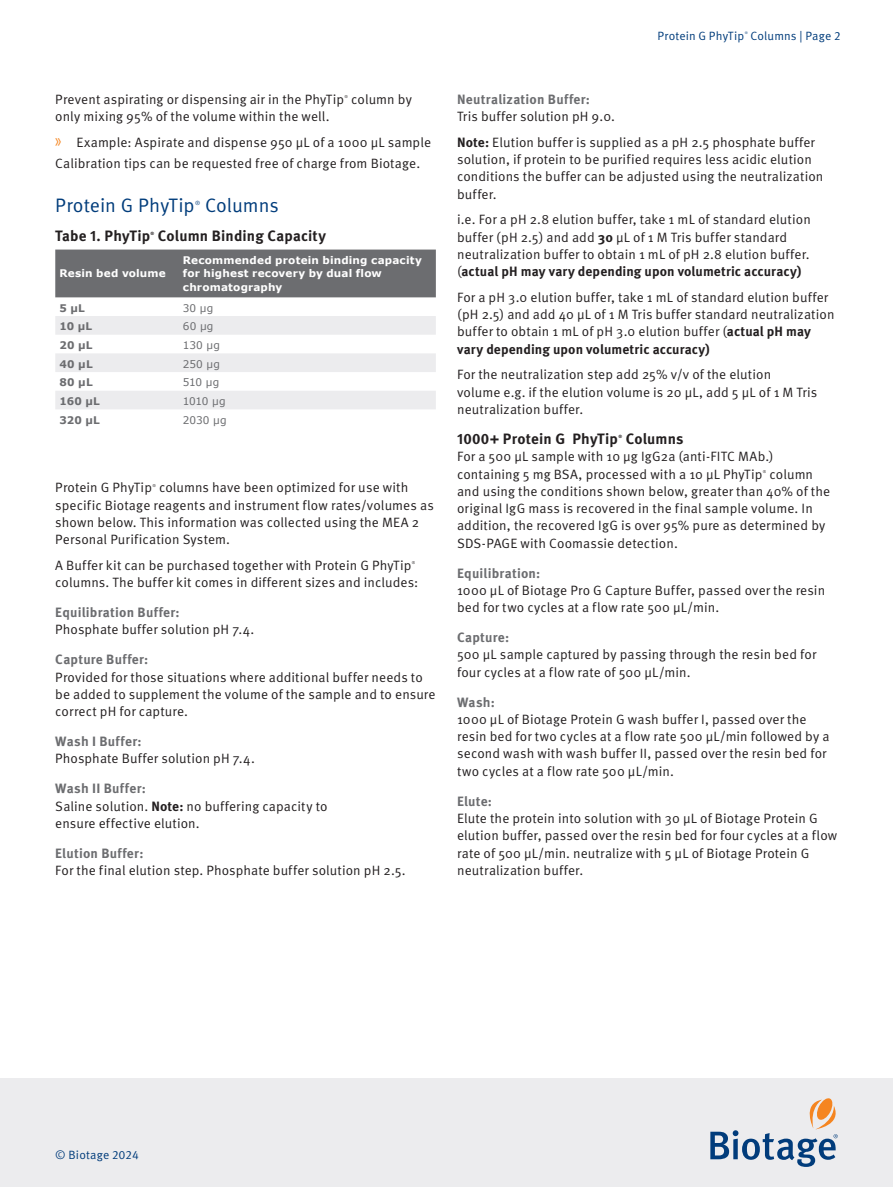
<style>
.page{position:relative;width:893px;height:1187px;background:#fff}
.page>*{position:absolute;margin:0;border:0;box-sizing:border-box;transform-origin:0 0}
.Heading_2{font:19.5px "Meta OT Norm";color:#013c7b}
.Heading_3{font:700 15px "Meta OT";letter-spacing:.01em;color:#231f20}
.Body{font:13.5px/17.2px "Meta OT Norm";letter-spacing:.005em;color:#231f20}
.Heading_4{font:700 13.5px "Meta OT";letter-spacing:.02em;color:#6c6d70}
.t1{font:12px "Meta OT Norm";letter-spacing:.01em;color:#013c7b}
.Column_header__Striped_tables{font:700 10.5px/13.5px "Verdana";letter-spacing:.015em;color:#fff}
.Table_body{font:10.5px "Verdana";letter-spacing:.01em;color:#6c6d70}
.Column_header{font:700 10.5px "Verdana";letter-spacing:.02em;color:#6c6d70}
.Heading_2-2{font:5.85px "Meta OT Norm";color:#013c7b}
.Heading_3-2{font:700 4.5px "Meta OT";color:#231f20}
.Body-2{font:4.05px "Meta OT Norm";color:#231f20}
.t2{font:3.6px "Meta OT Norm";color:#013c7b}
.s1{font-family:"Myriad Pro";font-size:20.25px;color:#f58520}
.s2{font-family:"Meta OT";font-weight:700}
</style>
<div class="page">
<div style="left:0;top:1078px;width:893px;height:108px;background:#ececee"></div>
<svg style="left:710px;top:1098px;width:128px;height:68px"></svg>
<div style="left:55px;top:249px;width:381px;height:48px;background:#6c6d70"></div>
<svg style="left:55px;top:316px;width:381px;height:93px"></svg>
<p class="Body" style="left:55px;top:91px;width:290px">Prevent aspirating or dispensing air in the PhyTip</p>
<p class="Body-2" style="left:345px;top:94px;width:5px">®</p>
<p class="Body" style="left:351px;top:91px;width:62px">column by</p>
<p class="Body" style="left:55px;top:108px;width:276px">only mixing 95% of the volume within the well.</p>
<p class="Body" style="left:55px;top:134px;width:377px"><span class="s1">»</span> Example: Aspirate and dispense 950 µL of a 1000 µL sample</p>
<p class="Body" style="left:55px;top:155px;width:366px">Calibration tips can be requested free of charge from Biotage.</p>
<p class="Heading_2" style="left:55px;top:194px;width:141px">Protein G PhyTip</p>
<p class="Heading_2-2" style="left:195px;top:200px;width:7px">®</p>
<p class="Heading_2" style="left:205px;top:194px;width:75px">Columns</p>
<p class="Heading_3" style="left:55px;top:227px;width:96px">Tabe 1. PhyTip</p>
<p class="Heading_3-2" style="left:151px;top:231px;width:5px">®</p>
<p class="Heading_3" style="left:158px;top:227px;width:170px">Column Binding Capacity</p>
<p class="Column_header__Striped_tables" style="left:60px;top:267px;width:108px">Resin bed volume</p>
<p class="Column_header__Striped_tables" style="left:183px;top:253px;width:240px">Recommended protein binding capacity for highest recovery by dual flow chromatography</p>
<p class="Column_header" style="left:60px;top:300px;width:27px">5 µL</p>
<p class="Table_body" style="left:183px;top:301px;width:32px">30 µg</p>
<p class="Column_header" style="left:60px;top:319px;width:34px">10 µL</p>
<p class="Table_body" style="left:183px;top:319px;width:32px">60 µg</p>
<p class="Column_header" style="left:60px;top:338px;width:35px">20 µL</p>
<p class="Table_body" style="left:183px;top:338px;width:39px">130 µg</p>
<p class="Column_header" style="left:60px;top:356px;width:35px">40 µL</p>
<p class="Table_body" style="left:183px;top:357px;width:39px">250 µg</p>
<p class="Column_header" style="left:60px;top:375px;width:35px">80 µL</p>
<p class="Table_body" style="left:183px;top:375px;width:38px">510 µg</p>
<p class="Column_header" style="left:60px;top:394px;width:42px">160 µL</p>
<p class="Table_body" style="left:183px;top:394px;width:44px">1010 µg</p>
<p class="Column_header" style="left:60px;top:412px;width:42px">320 µL</p>
<p class="Table_body" style="left:183px;top:413px;width:45px">2030 µg</p>
<p class="Body" style="left:55px;top:479px;width:380px;text-indent:104px">columns have been optimized for use with specific Biotage reagents and instrument flow rates/volumes as shown below. This information was collected using the MEA 2<br>Personal Purification System.</p>
<p class="Body" style="left:55px;top:556px;width:358px">A Buffer kit can be purchased together with Protein G PhyTip</p>
<p class="Body-2" style="left:412px;top:560px;width:5px">®</p>
<p class="Body" style="left:55px;top:574px;width:364px">columns. The buffer kit comes in different sizes and includes:</p>
<p class="Heading_4" style="left:55px;top:604px;width:126px">Equilibration Buffer:</p>
<p class="Body" style="left:55px;top:621px;width:201px">Phosphate buffer solution pH 7.4.</p>
<p class="Heading_4" style="left:55px;top:651px;width:95px">Capture Buffer:</p>
<p class="Body" style="left:55px;top:668px;width:382px">Provided for those situations where additional buffer needs to be added to supplement the volume of the sample and to ensure correct pH for capture.</p>
<p class="Heading_4" style="left:55px;top:733px;width:88px">Wash I Buffer:</p>
<p class="Body" style="left:55px;top:750px;width:201px">Phosphate Buffer solution pH 7.4.</p>
<p class="Heading_4" style="left:55px;top:780px;width:92px">Wash II Buffer:</p>
<p class="Body" style="left:55px;top:797px;width:274px">Saline solution. <span class="s2">Note:</span> no buffering capacity to ensure effective elution.</p>
<p class="Heading_4" style="left:55px;top:845px;width:90px">Elution Buffer:</p>
<p class="Body" style="left:55px;top:862px;width:352px">For the final elution step. Phosphate buffer solution pH 2.5.</p>
<p class="Body" style="left:55px;top:479px;width:98px">Protein G PhyTip</p>
<p class="Body-2" style="left:152px;top:483px;width:5px">®</p>
<p class="t1" style="left:658px;top:29px;width:88px">Protein G PhyTip</p>
<p class="t2" style="left:745px;top:31px;width:5px">®</p>
<p class="t1" style="left:751px;top:29px;width:91px">Columns | Page 2</p>
<p class="Heading_4" style="left:457px;top:91px;width:134px">Neutralization Buffer:</p>
<p class="Body" style="left:457px;top:108px;width:159px">Tris buffer solution pH 9.0.</p>
<p class="Body" style="left:457px;top:134px;width:368px"><span class="s2">Note:</span> Elution buffer is supplied as a pH 2.5 phosphate buffer solution, if protein to be purified requires less acidic elution conditions the buffer can be adjusted using the neutralization buffer.</p>
<p class="Body" style="left:457px;top:211px;width:355px">i.e. For a pH 2.8 elution buffer, take 1 mL of standard elution buffer (pH 2.5) and add <span class="s2">30</span> μL of 1 M Tris buffer standard neutralization buffer to obtain 1 mL of pH 2.8 elution buffer. (<span class="s2">actual pH may vary depending upon volumetric accuracy)</span></p>
<p class="Body" style="left:457px;top:289px;width:379px">For a pH 3.0 elution buffer, take 1 mL of standard elution buffer (pH 2.5) and add 40 μL of 1 M Tris buffer standard neutralization buffer to obtain 1 mL of pH 3.0 elution buffer (<span class="s2">actual pH may vary depending upon volumetric accuracy)</span></p>
<p class="Body" style="left:457px;top:366px;width:362px">For the neutralization step add 25% v/v of the elution volume e.g. if the elution volume is 20 μL, add 5 μL of 1 M Tris neutralization buffer.</p>
<p class="Heading_3" style="left:457px;top:430px;width:162px">1000+ Protein G PhyTip</p>
<p class="Heading_3-2" style="left:618px;top:434px;width:5px">®</p>
<p class="Heading_3" style="left:626px;top:430px;width:59px">Columns</p>
<p class="Body" style="left:457px;top:448px;width:318px">For a 500 μL sample with 10 μg IgG2a (anti-FITC MAb.) containing 5 mg BSA, processed with a 10 µL PhyTip</p>
<p class="Body" style="left:457px;top:465px;width:374px;text-indent:312px">column and using the conditions shown below, greater than 40% of the original IgG mass is recovered in the final sample volume. In addition, the recovered IgG is over 95% pure as determined by SDS-PAGE with Coomassie detection.</p>
<p class="Heading_4" style="left:457px;top:565px;width:85px">Equilibration:</p>
<p class="Body" style="left:457px;top:582px;width:370px">1000 µL of Biotage Pro G Capture Buffer, passed over the resin bed for two cycles at a flow rate 500 µL/min.</p>
<p class="Heading_4" style="left:457px;top:629px;width:54px">Capture:</p>
<p class="Body" style="left:457px;top:646px;width:361px">500 μL sample captured by passing through the resin bed for four cycles at a flow rate of 500 µL/min.</p>
<p class="Heading_4" style="left:457px;top:694px;width:39px">Wash:</p>
<p class="Body" style="left:457px;top:711px;width:374px">1000 μL of Biotage Protein G wash buffer I, passed over the resin bed for two cycles at a flow rate 500 µL/min followed by a second wash with wash buffer II, passed over the resin bed for two cycles at a flow rate 500 µL/min.</p>
<p class="Heading_4" style="left:457px;top:793px;width:36px">Elute:</p>
<p class="Body" style="left:457px;top:810px;width:382px">Elute the protein into solution with 30 µL of Biotage Protein G elution buffer, passed over the resin bed for four cycles at a flow rate of 500 µL/min. neutralize with 5 µL of Biotage Protein G neutralization buffer.</p>
<p class="Body-2" style="left:763px;top:469px;width:5px">®</p>
<p class="t1" style="left:55px;top:1148px;width:85px">© Biotage 2024</p>
</div>
